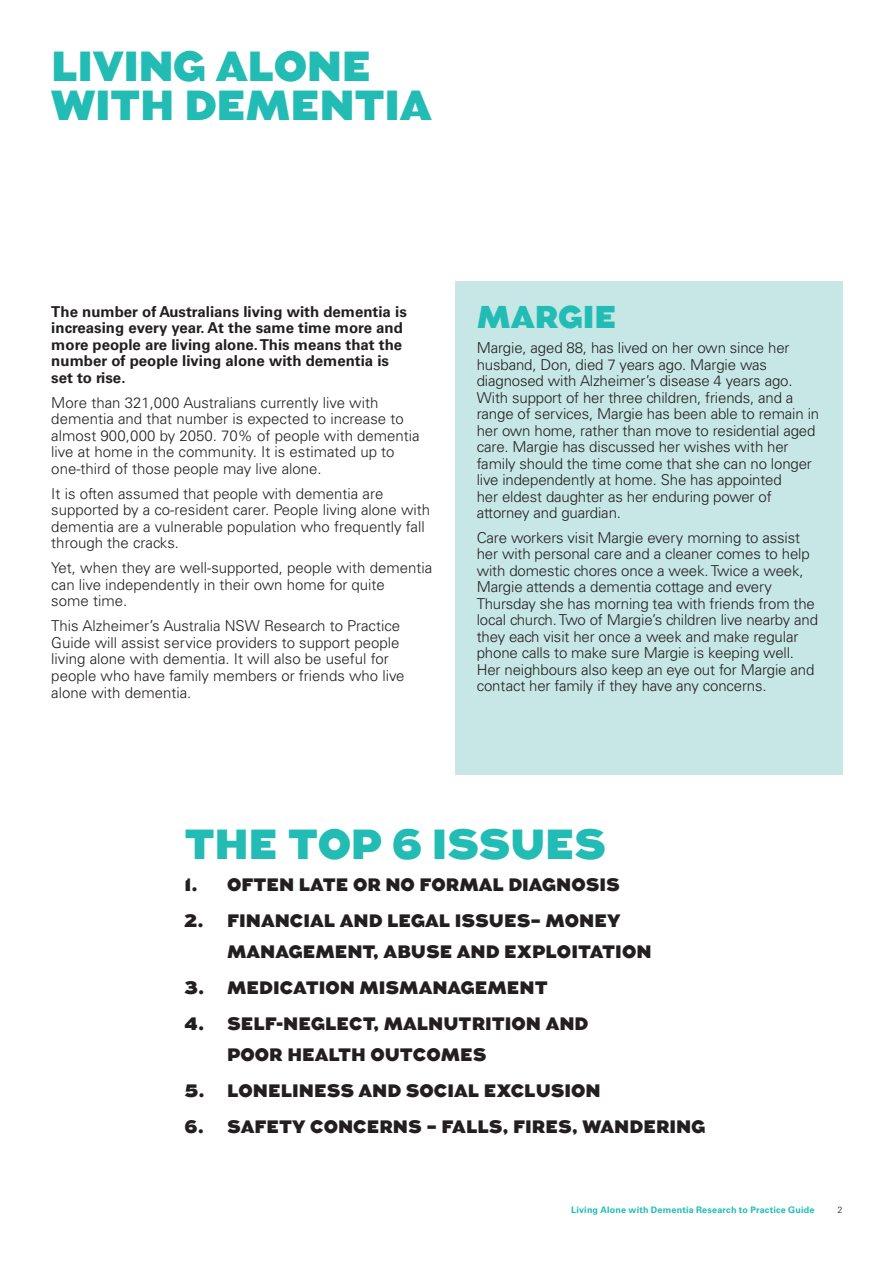
<style>
.page{position:relative;width:894px;height:1264px;background:#fff}
.page>*{position:absolute;margin:0;border:0;box-sizing:border-box;transform-origin:0 0}
.t1{font:900 42px "Augustus";letter-spacing:-.01em;color:#22bcb5}
.t2{font:900 31.5px "Augustus";color:#22bcb5}
.t3{font:900 18px "Augustus";color:#231f20}
.t4{font:300 15px/16.5px "Univers";letter-spacing:-.01em;color:#231f20}
.t5{font:700 15px/16.5px "Univers";color:#231f20}
.t6{font:700 9px "Univers";letter-spacing:.02em;color:#22bcb5}
.t7{font:300 9px "Univers";color:#231f20}
</style>
<div class="page">
<div style="left:455px;top:281px;width:387px;height:493px;background:#c6e7e5"></div>
<h1 class="t1" style="left:51px;top:41px;width:27px">LIVING</h1>
<h1 class="t1" style="left:216px;top:41px;width:32px">ALONE</h1>
<h1 class="t1" style="left:51px;top:80px;width:32px">WITH</h1>
<h1 class="t1" style="left:184px;top:80px;width:32px">DEMENTIA</h1>
<p class="t5" style="left:51px;top:303px;width:357px">The number of Australians living with dementia is increasing every year. At the same time more and more people are living alone. This means that the number of people living alone with dementia is set to rise.</p>
<p class="t4" style="left:51px;top:394px;width:370px">More than 321,000 Australians currently live with dementia and that number is expected to increase to almost 900,000 by 2050. 70% of people with dementia live at home in the community. It is estimated up to one-third of those people may live alone.</p>
<p class="t4" style="left:51px;top:485px;width:380px">It is often assumed that people with dementia are supported by a co-resident carer. People living alone with dementia are a vulnerable population who frequently fall through the cracks.</p>
<p class="t4" style="left:51px;top:560px;width:382px">Yet, when they are well-supported, people with dementia can live independently in their own home for quite<br>some time.</p>
<p class="t4" style="left:51px;top:618px;width:355px">This Alzheimer’s Australia NSW Research to Practice Guide will assist service providers to support people living alone with dementia. It will also be useful for people who have family members or friends who live alone with dementia.</p>
<h2 class="t2" style="left:476px;top:299px;width:56px">MARGIE</h2>
<p class="t4" style="left:476px;top:340px;width:344px">Margie, aged 88, has lived on her own since her husband, Don, died 7 years ago. Margie was diagnosed with Alzheimer’s disease 4 years ago.<br>With support of her three children, friends, and a range of services, Margie has been able to remain in her own home, rather than move to residential aged care. Margie has discussed her wishes with her family should the time come that she can no longer live independently at home. She has appointed<br>her eldest daughter as her enduring power of attorney and guardian.</p>
<p class="t4" style="left:476px;top:529px;width:343px">Care workers visit Margie every morning to assist her with personal care and a cleaner comes to help with domestic chores once a week. Twice a week, Margie attends a dementia cottage and every Thursday she has morning tea with friends from the local church. Two of Margie’s children live nearby and they each visit her once a week and make regular phone calls to make sure Margie is keeping well.<br>Her neighbours also keep an eye out for Margie and contact her family if they have any concerns.</p>
<h1 class="t1" style="left:185px;top:820px;width:423px">THE TOP 6 ISSUES</h1>
<p class="t3" style="left:185px;top:874px;width:71px">1. OFTEN</p>
<p class="t3" style="left:299px;top:874px;width:13px">LATE</p>
<p class="t3" style="left:353px;top:874px;width:82px">ORNOFORMAL</p>
<p class="t3" style="left:508px;top:874px;width:14px">DIAGNOSIS</p>
<p class="t3" style="left:185px;top:909px;width:68px">2. FINANCIAL</p>
<p class="t3" style="left:340px;top:909px;width:16px">AND</p>
<p class="t3" style="left:387px;top:909px;width:14px">LEGAL</p>
<p class="t3" style="left:455px;top:909px;width:14px">ISSUES</p>
<p class="t3" style="left:530px;top:909px;width:31px">– MONEY</p>
<p class="t3" style="left:227px;top:941px;width:8px">MANAGEMENT</p>
<p class="t3" style="left:373px;top:941px;width:52px">, ABUSE</p>
<p class="t3" style="left:457px;top:941px;width:16px">AND</p>
<p class="t3" style="left:504px;top:941px;width:41px">EXPLOITATION</p>
<p class="t3" style="left:185px;top:977px;width:75px">3. MEDICATION</p>
<p class="t3" style="left:359px;top:977px;width:16px">MISMANAGEMENT</p>
<p class="t3" style="left:185px;top:1012px;width:69px">4. SELF</p>
<p class="t3" style="left:276px;top:1012px;width:22px">-NEGLECT</p>
<p class="t3" style="left:373px;top:1012px;width:25px">, MALNUTRITION</p>
<p class="t3" style="left:545px;top:1012px;width:16px">AND</p>
<p class="t3" style="left:227px;top:1044px;width:15px">POOR</p>
<p class="t3" style="left:287px;top:1044px;width:14px">HEALTH</p>
<p class="t3" style="left:370px;top:1044px;width:16px">OUTCOMES</p>
<p class="t3" style="left:185px;top:1080px;width:68px">5. LONELINESS</p>
<p class="t3" style="left:358px;top:1080px;width:16px">AND</p>
<p class="t3" style="left:406px;top:1080px;width:27px">SOCIAL</p>
<p class="t3" style="left:484px;top:1080px;width:41px">EXCLUSION</p>
<p class="t3" style="left:185px;top:1115px;width:71px">6. SAFETY</p>
<p class="t3" style="left:310px;top:1115px;width:15px">CONCERNS</p>
<p class="t3" style="left:426px;top:1115px;width:28px">– FALLS</p>
<p class="t3" style="left:502px;top:1115px;width:24px">, FIRES</p>
<p class="t3" style="left:571px;top:1115px;width:26px">, WANDERING</p>
<p class="t6" style="left:571px;top:1204px;width:245px">Living Alone with Dementia Research to Practice Guide</p>
<p class="t7" style="left:837px;top:1204px;width:7px">2</p>
</div>
